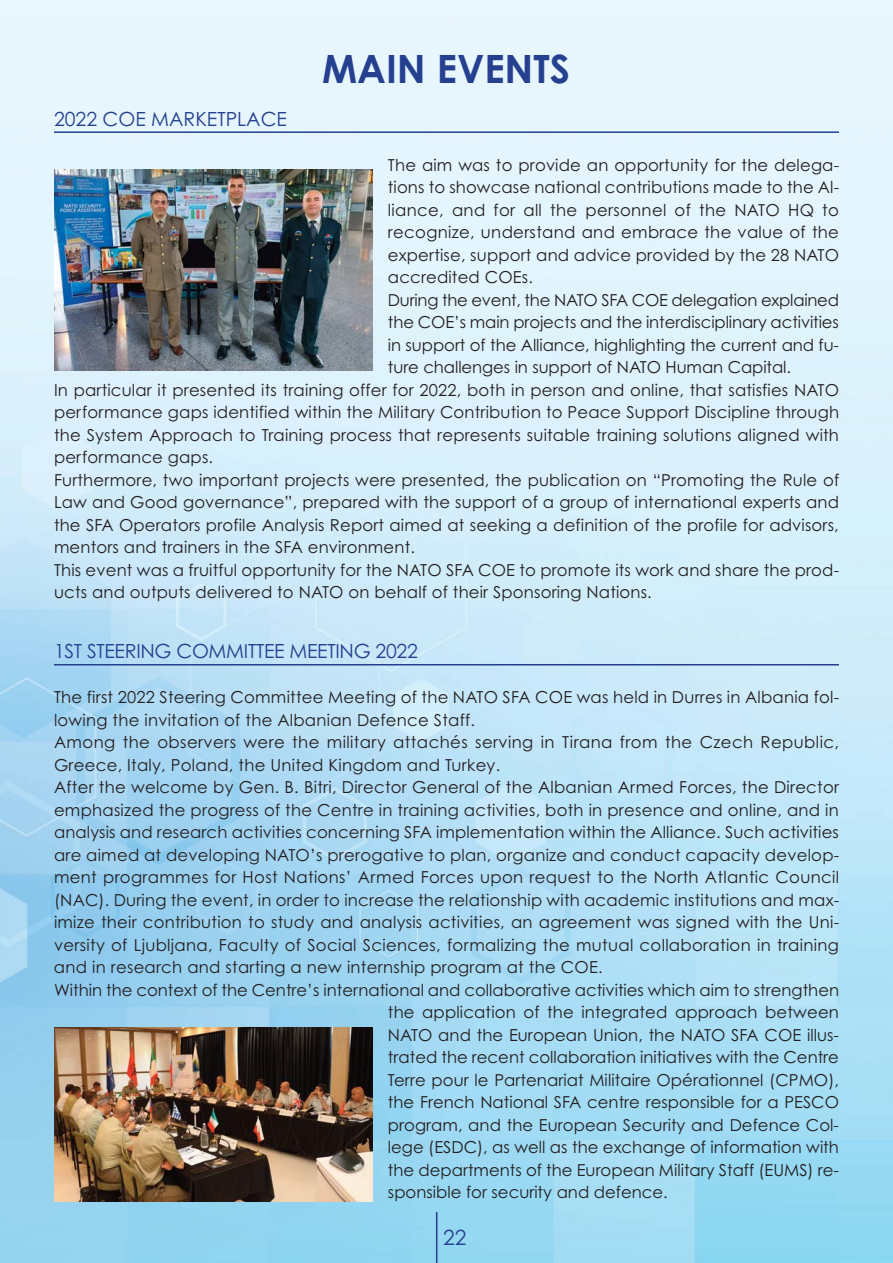
<style>
.page{position:relative;width:893px;height:1263px;background:#fff}
.page>*{position:absolute;margin:0;border:0;box-sizing:border-box;transform-origin:0 0}
.t1{font:700 39px "Century Gothic";color:#25408f}
.t2{font:21px "Century Gothic";color:#25408f}
.t3{font:19.5px "Century Gothic";letter-spacing:-.015em;color:#25408f}
.t4{font:16.5px "Century Gothic";letter-spacing:.01em;color:#231f20}
.t5{font:16.5px "Century Gothic";letter-spacing:-.015em;color:#231f20}
</style>
<div class="page">
<img style="left:0;top:0;width:893px;height:1263px">
<hr style="left:54px;top:131px;width:785px;height:2px;background:#25408f">
<hr style="left:54px;top:664px;width:785px;height:1px;background:#25408f">
<hr style="left:436px;top:1212px;width:1px;height:51px;background:#25408f">
<img style="left:54px;top:1027px;width:319px;height:174px">
<img style="left:54px;top:170px;width:319px;height:200px">
<p class="t3" style="left:54px;top:111px;width:235px">2022 COE MARKETPLACE</p>
<h1 class="t1" style="left:322px;top:47px;width:250px">MAIN EVENTS</h1>
<p class="t4" style="left:388px;top:159px;width:453px">The aim was to provide an opportunity for the delega-</p>
<p class="t4" style="left:388px;top:181px;width:453px">tions to showcase national contributions made to the Al-</p>
<p class="t4" style="left:388px;top:204px;width:453px">liance, and for all the personnel of the NATO HQ to</p>
<p class="t4" style="left:388px;top:226px;width:453px">recognize, understand and embrace the value of the</p>
<p class="t4" style="left:388px;top:249px;width:453px">expertise, support and advice provided by the 28 NATO</p>
<p class="t4" style="left:388px;top:271px;width:147px">accredited COEs.</p>
<p class="t5" style="left:388px;top:294px;width:453px">During the event, the NATO SFA COE delegation explained</p>
<p class="t4" style="left:388px;top:316px;width:453px">the COE’s main projects and the interdisciplinary activities</p>
<p class="t4" style="left:388px;top:339px;width:453px">in support of the Alliance, highlighting the current and fu-</p>
<p class="t4" style="left:388px;top:361px;width:405px">ture challenges in support of NATO Human Capital.</p>
<p class="t4" style="left:54px;top:384px;width:787px">In particular it presented its training offer for 2022, both in person and online, that satisfies NATO</p>
<p class="t4" style="left:54px;top:406px;width:787px">performance gaps identified within the Military Contribution to Peace Support Discipline through</p>
<p class="t4" style="left:54px;top:429px;width:786px">the System Approach to Training process that represents suitable training solutions aligned with</p>
<p class="t4" style="left:54px;top:451px;width:161px">performance gaps.</p>
<p class="t4" style="left:54px;top:474px;width:787px">Furthermore, two important projects were presented, the publication on “Promoting the Rule of</p>
<p class="t4" style="left:54px;top:496px;width:786px">Law and Good governance”, prepared with the support of a group of international experts and</p>
<p class="t4" style="left:54px;top:519px;width:786px">the SFA Operators profile Analysis Report aimed at seeking a definition of the profile for advisors,</p>
<p class="t4" style="left:54px;top:541px;width:363px">mentors and trainers in the SFA environment.</p>
<p class="t4" style="left:54px;top:564px;width:787px">This event was a fruitful opportunity for the NATO SFA COE to promote its work and share the prod-</p>
<p class="t4" style="left:54px;top:586px;width:599px">ucts and outputs delivered to NATO on behalf of their Sponsoring Nations.</p>
<p class="t3" style="left:54px;top:644px;width:365px">1ST STEERING COMMITTEE MEETING 2022</p>
<p class="t4" style="left:54px;top:691px;width:787px">The first 2022 Steering Committee Meeting of the NATO SFA COE was held in Durres in Albania fol-</p>
<p class="t4" style="left:54px;top:714px;width:423px">lowing the invitation of the Albanian Defence Staff.</p>
<p class="t4" style="left:54px;top:736px;width:786px">Among the observers were the military attachés serving in Tirana from the Czech Republic,</p>
<p class="t4" style="left:54px;top:759px;width:448px">Greece, Italy, Poland, the United Kingdom and Turkey.</p>
<p class="t4" style="left:54px;top:781px;width:787px">After the welcome by Gen. B. Bitri, Director General of the Albanian Armed Forces, the Director</p>
<p class="t4" style="left:54px;top:804px;width:786px">emphasized the progress of the Centre in training activities, both in presence and online, and in</p>
<p class="t4" style="left:54px;top:826px;width:786px">analysis and research activities concerning SFA implementation within the Alliance. Such activities</p>
<p class="t4" style="left:54px;top:849px;width:787px">are aimed at developing NATO’s prerogative to plan, organize and conduct capacity develop-</p>
<p class="t4" style="left:54px;top:871px;width:786px">ment programmes for Host Nations’ Armed Forces upon request to the North Atlantic Council</p>
<p class="t4" style="left:54px;top:894px;width:787px">(NAC). During the event, in order to increase the relationship with academic institutions and max-</p>
<p class="t4" style="left:54px;top:916px;width:787px">imize their contribution to study and analysis activities, an agreement was signed with the Uni-</p>
<p class="t4" style="left:54px;top:939px;width:786px">versity of Ljubljana, Faculty of Social Sciences, formalizing the mutual collaboration in training</p>
<p class="t4" style="left:54px;top:961px;width:550px">and in research and starting a new internship program at the COE.</p>
<p class="t4" style="left:54px;top:984px;width:787px">Within the context of the Centre’s international and collaborative activities which aim to strengthen</p>
<p class="t4" style="left:388px;top:1006px;width:453px">the application of the integrated approach between</p>
<p class="t4" style="left:388px;top:1029px;width:453px">NATO and the European Union, the NATO SFA COE illus-</p>
<p class="t4" style="left:388px;top:1051px;width:453px">trated the recent collaboration initiatives with the Centre</p>
<p class="t4" style="left:388px;top:1074px;width:453px">Terre pour le Partenariat Militaire Opérationnel (CPMO),</p>
<p class="t4" style="left:388px;top:1096px;width:453px">the French National SFA centre responsible for a PESCO</p>
<p class="t4" style="left:388px;top:1119px;width:453px">program, and the European Security and Defence Col-</p>
<p class="t4" style="left:388px;top:1141px;width:452px">lege (ESDC), as well as the exchange of information with</p>
<p class="t4" style="left:388px;top:1164px;width:453px">the departments of the European Military Staff (EUMS) re-</p>
<p class="t4" style="left:388px;top:1186px;width:281px">sponsible for security and defence.</p>
<p class="t2" style="left:443px;top:1229px;width:25px">22</p>
</div>
